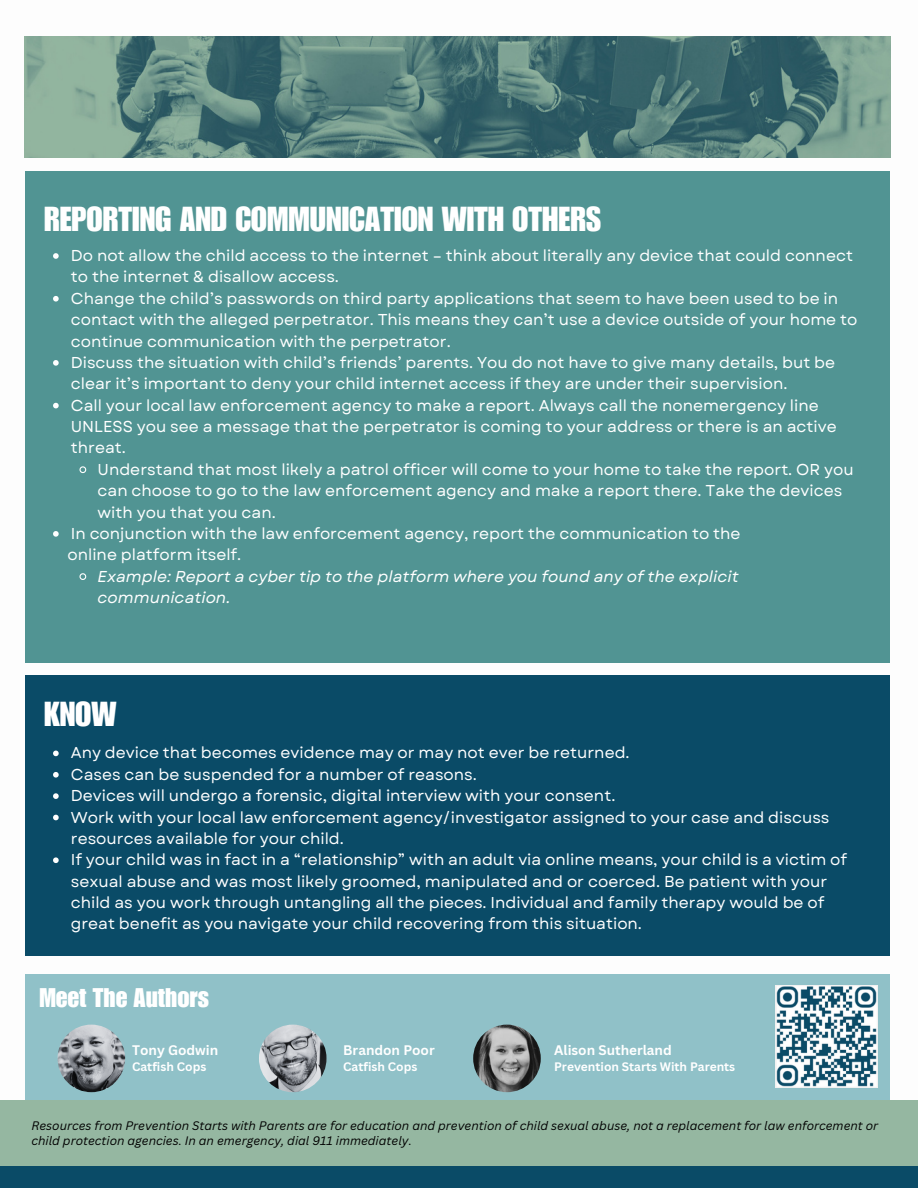
<style>
.page{position:relative;width:918px;height:1188px;background:#fff}
.page>*{position:absolute;margin:0;border:0;box-sizing:border-box;transform-origin:0 0}
.t1{font:33.75px "Impact LT Std";color:#fff}
.t2{font:26.25px "Impact LT Std";color:#fff}
.t3{font:15.75px/21.3px "Garet";color:#fff}
.t4{font:italic 15.75px/21.3px "Garet";color:#fff}
.t5{font:700 13.5px "Canva Sans";color:#fff}
.t6{font:italic 12px/15px "Canva Sans";color:#000}
.t7{font:700 12px "Canva Sans";color:#fff}
</style>
<div class="page">
<div style="left:25px;top:974px;width:865px;height:145px;background:#90c1c8"></div>
<div style="left:0;top:1101px;width:918px;height:65px;background:#95b7a1"></div>
<div style="left:25px;top:676px;width:865px;height:280px;background:#0a4b67"></div>
<div style="left:0;top:1166px;width:918px;height:22px;background:#0a4b67"></div>
<div style="left:25px;top:171px;width:865px;height:492px;background:#519493"></div>
<img style="left:25px;top:36px;width:865px;height:122px">
<img style="left:58px;top:1025px;width:67px;height:67px;border-radius:50%">
<img style="left:259px;top:1025px;width:68px;height:67px;border-radius:50%">
<img style="left:473px;top:1025px;width:68px;height:67px;border-radius:50%">
<img style="left:775px;top:986px;width:103px;height:101px">
<svg style="left:53px;top:751px;width:6px;height:5px"></svg>
<svg style="left:53px;top:772px;width:6px;height:6px"></svg>
<svg style="left:53px;top:793px;width:6px;height:6px"></svg>
<svg style="left:53px;top:815px;width:6px;height:5px"></svg>
<svg style="left:53px;top:857px;width:6px;height:6px"></svg>
<svg style="left:53px;top:253px;width:6px;height:6px"></svg>
<svg style="left:53px;top:296px;width:6px;height:6px"></svg>
<svg style="left:53px;top:360px;width:6px;height:6px"></svg>
<svg style="left:53px;top:403px;width:6px;height:5px"></svg>
<svg style="left:79px;top:466px;width:8px;height:8px"></svg>
<svg style="left:53px;top:531px;width:6px;height:6px"></svg>
<svg style="left:79px;top:573px;width:8px;height:7px"></svg>
<p class="t1" style="left:44px;top:207px;width:559px">REPORTING AND COMMUNICATION WITH OTHERS</p>
<p class="t3" style="left:71px;top:245px;width:784px">Do not allow the child access to the internet – think about literally any device that could connect to the internet &amp; disallow access.</p>
<p class="t3" style="left:71px;top:288px;width:788px">Change the child’s passwords on third party applications that seem to have been used to be in contact with the alleged perpetrator. This means they can’t use a device outside of your home to continue communication with the perpetrator.</p>
<p class="t3" style="left:71px;top:352px;width:766px">Discuss the situation with child’s friends’ parents. You do not have to give many details, but be clear it’s important to deny your child internet access if they are under their supervision.</p>
<p class="t3" style="left:71px;top:395px;width:767px">Call your local law enforcement agency to make a report. Always call the nonemergency line<br>UNLESS you see a message that the perpetrator is coming to your address or there is an active threat.</p>
<p class="t3" style="left:98px;top:459px;width:758px">Understand that most likely a patrol officer will come to your home to take the report. OR you can choose to go to the law enforcement agency and make a report there. Take the devices with you that you can.</p>
<p class="t3" style="left:71px;top:523px;width:671px">In conjunction with the law enforcement agency, report the communication to the</p>
<p class="t4" style="left:98px;top:566px;width:643px">Example: Report a cyber tip to the platform where you found any of the explicit communication.</p>
<p class="t3" style="left:68px;top:544px;width:175px">online platform itself.</p>
<p class="t1" style="left:44px;top:702px;width:74px">KNOW</p>
<p class="t3" style="left:71px;top:742px;width:560px">Any device that becomes evidence may or may not ever be returned.</p>
<p class="t3" style="left:71px;top:764px;width:408px">Cases can be suspended for a number of reasons.</p>
<p class="t3" style="left:71px;top:785px;width:546px">Devices will undergo a forensic, digital interview with your consent.</p>
<p class="t3" style="left:71px;top:806px;width:760px">Work with your local law enforcement agency/investigator assigned to your case and discuss resources available for your child.</p>
<p class="t3" style="left:71px;top:849px;width:778px">If your child was in fact in a “relationship” with an adult via online means, your child is a victim of sexual abuse and was most likely groomed, manipulated and or coerced. Be patient with your child as you work through untangling all the pieces. Individual and family therapy would be of great benefit as you navigate your child recovering from this situation.</p>
<p class="t2" style="left:39px;top:988px;width:171px">Meet The Authors</p>
<p class="t5" style="left:132px;top:1041px;width:88px">Tony Godwin</p>
<p class="t7" style="left:132px;top:1059px;width:76px">Catfish Cops</p>
<p class="t5" style="left:343px;top:1041px;width:93px">Brandon Poor</p>
<p class="t7" style="left:343px;top:1059px;width:76px">Catfish Cops</p>
<p class="t5" style="left:554px;top:1041px;width:119px">Alison Sutherland</p>
<p class="t7" style="left:554px;top:1059px;width:183px">Prevention Starts With Parents</p>
<p class="t6" style="left:32px;top:1118px;width:848px">Resources from Prevention Starts with Parents are for education and prevention of child sexual abuse, not a replacement for law enforcement or child protection agencies. In an emergency, dial 911 immediately.</p>
</div>
